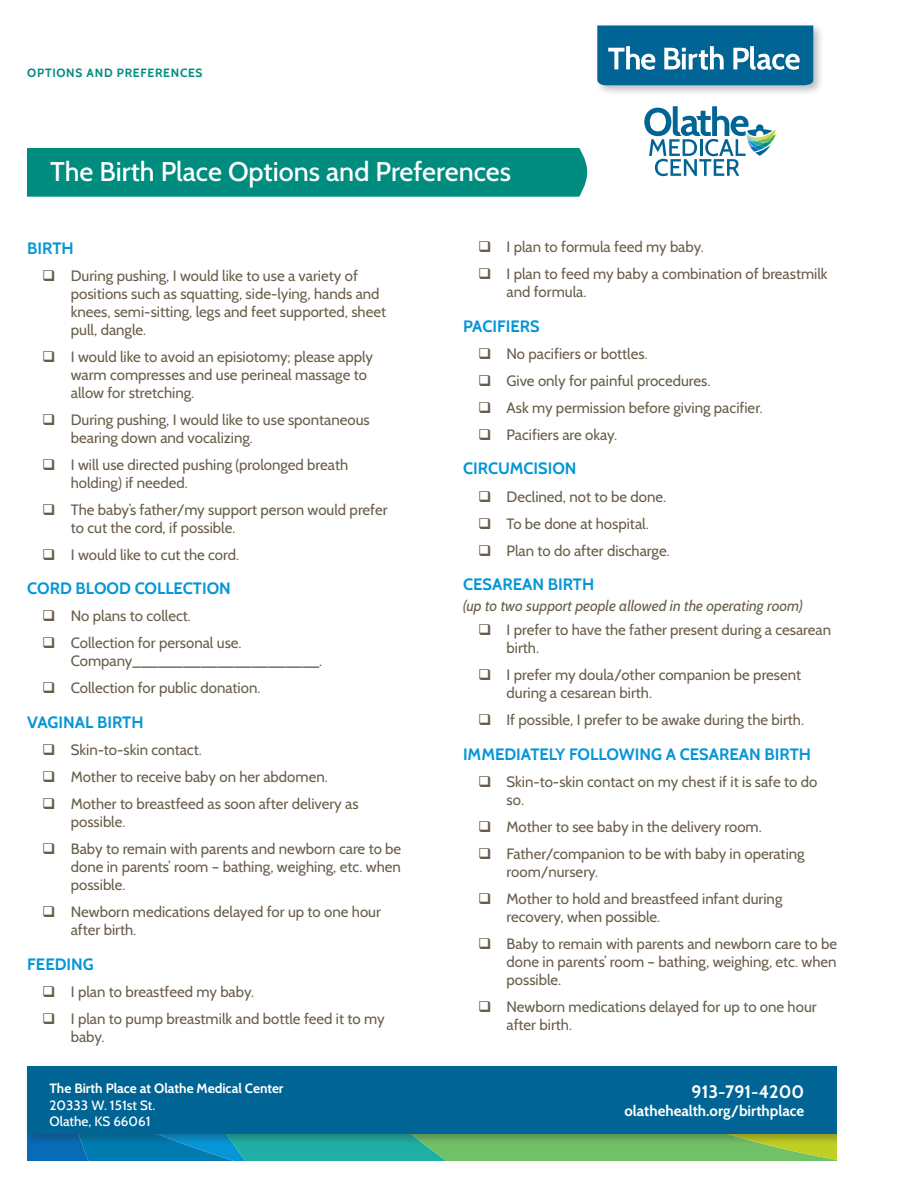
<style>
.page{position:relative;width:918px;height:1188px;background:#fff}
.page>*{position:absolute;margin:0;border:0;box-sizing:border-box;transform-origin:0 0}
.t1{font:500 27px "Cabin";color:#fff}
.t2{font:700 18px "Cabin";color:#fff}
.green_header_11{font:700 16.5px "Cabin";color:#0696d7}
.hanging_indent{font:15px/18px "Cabin";color:#685d49}
.cabin_10_12{font:italic 15px "Cabin";color:#685d49}
.t3{font:700 15px "Cabin";color:#fff}
.t4{font:700 13.5px "Cabin";color:#fff}
.t5{font:500 13.5px "Cabin";color:#fff}
.t6{font:700 12px "Cabin";letter-spacing:.06em;color:#008c7f}
</style>
<div class="page">
<div style="left:594px;top:22px;width:231px;height:75px;background:#231f20;opacity:.3"></div>
<svg style="left:597px;top:26px;width:216px;height:59px;background:#2379a2"></svg>
<div style="left:27px;top:148px;width:560px;height:49px;background:#008c7f"></div>
<svg style="left:644px;top:106px;width:132px;height:70px"></svg>
<svg style="left:27px;top:1145px;width:810px;height:16px;background:#43aa88"></svg>
<div style="left:24px;top:1063px;width:824px;height:82px;background:#231f20;opacity:.3"></div>
<div style="left:27px;top:1066px;width:810px;height:68px;background:#006494"></div>
<div style="left:837px;top:1062px;width:23px;height:113px;background:#fff"></div>
<p class="t6" style="left:27px;top:66px;width:177px">OPTIONS AND PREFERENCES</p>
<p class="t1" style="left:50px;top:155px;width:462px">The Birth Place Options and Preferences</p>
<p class="green_header_11" style="left:27px;top:238px;width:48px">BIRTH</p>
<p class="hanging_indent" style="left:71px;top:266px;width:317px;text-indent:-28px">❑ During pushing, I would like to use a variety of positions such as squatting, side-lying, hands and knees, semi-sitting, legs and feet supported, sheet pull, dangle.</p>
<p class="hanging_indent" style="left:71px;top:347px;width:304px;text-indent:-28px">❑ I would like to avoid an episiotomy; please apply warm compresses and use perineal massage to allow for stretching.</p>
<p class="hanging_indent" style="left:71px;top:410px;width:301px;text-indent:-28px">❑ During pushing, I would like to use spontaneous bearing down and vocalizing.</p>
<p class="hanging_indent" style="left:71px;top:455px;width:279px;text-indent:-28px">❑ I will use directed pushing (prolonged breath holding) if needed.</p>
<p class="hanging_indent" style="left:71px;top:500px;width:318px;text-indent:-28px">❑ The baby’s father/my support person would prefer to cut the cord, if possible.</p>
<p class="hanging_indent" style="left:42px;top:545px;width:198px">❑ I would like to cut the cord.</p>
<p class="green_header_11" style="left:27px;top:578px;width:205px">CORD BLOOD COLLECTION</p>
<p class="hanging_indent" style="left:42px;top:607px;width:150px">❑ No plans to collect.</p>
<p class="hanging_indent" style="left:71px;top:634px;width:253px;text-indent:-28px">❑ Collection for personal use.<br>Company______________________.</p>
<p class="hanging_indent" style="left:42px;top:679px;width:220px">❑ Collection for public donation.</p>
<p class="green_header_11" style="left:27px;top:712px;width:118px">VAGINAL BIRTH</p>
<p class="hanging_indent" style="left:42px;top:741px;width:161px">❑ Skin-to-skin contact.</p>
<p class="hanging_indent" style="left:42px;top:768px;width:287px">❑ Mother to receive baby on her abdomen.</p>
<p class="hanging_indent" style="left:71px;top:795px;width:289px;text-indent:-28px">❑ Mother to breastfeed as soon after delivery as possible.</p>
<p class="hanging_indent" style="left:71px;top:840px;width:332px;text-align:justify;text-indent:-28px">❑ Baby to remain with parents and newborn care to be done in parents’ room – bathing, weighing, etc. when possible.</p>
<p class="hanging_indent" style="left:71px;top:903px;width:312px;text-indent:-28px">❑ Newborn medications delayed for up to one hour after birth.</p>
<p class="green_header_11" style="left:27px;top:954px;width:68px">FEEDING</p>
<p class="hanging_indent" style="left:42px;top:983px;width:213px">❑ I plan to breastfeed my baby.</p>
<p class="hanging_indent" style="left:71px;top:1010px;width:315px;text-indent:-28px">❑ I plan to pump breastmilk and bottle feed it to my baby.</p>
<p class="t4" style="left:50px;top:1081px;width:236px">The Birth Place at Olathe Medical Center</p>
<p class="t5" style="left:50px;top:1097px;width:107px">20333 W. 151st St.</p>
<p class="t5" style="left:50px;top:1114px;width:103px">Olathe, KS 66061</p>
<p class="hanging_indent" style="left:478px;top:238px;width:227px">❑ I plan to formula feed my baby.</p>
<p class="hanging_indent" style="left:507px;top:265px;width:323px;text-indent:-28px">❑ I plan to feed my baby a combination of breastmilk and formula.</p>
<p class="green_header_11" style="left:463px;top:316px;width:78px">PACIFIERS</p>
<p class="hanging_indent" style="left:478px;top:344px;width:171px">❑ No pacifiers or bottles.</p>
<p class="hanging_indent" style="left:478px;top:371px;width:234px">❑ Give only for painful procedures.</p>
<p class="hanging_indent" style="left:478px;top:398px;width:286px">❑ Ask my permission before giving pacifier.</p>
<p class="hanging_indent" style="left:478px;top:425px;width:141px">❑ Pacifiers are okay.</p>
<p class="green_header_11" style="left:463px;top:459px;width:115px">CIRCUMCISION</p>
<p class="hanging_indent" style="left:478px;top:487px;width:190px">❑ Declined, not to be done.</p>
<p class="hanging_indent" style="left:478px;top:514px;width:172px">❑ To be done at hospital.</p>
<p class="hanging_indent" style="left:478px;top:541px;width:193px">❑ Plan to do after discharge.</p>
<p class="green_header_11" style="left:463px;top:574px;width:133px">CESAREAN BIRTH</p>
<p class="cabin_10_12" style="left:463px;top:597px;width:341px">(up to two support people allowed in the operating room)</p>
<p class="hanging_indent" style="left:507px;top:621px;width:326px;text-indent:-28px">❑ I prefer to have the father present during a cesarean birth.</p>
<p class="hanging_indent" style="left:507px;top:666px;width:296px;text-indent:-28px">❑ I prefer my doula/other companion be present during a cesarean birth.</p>
<p class="hanging_indent" style="left:478px;top:711px;width:328px">❑ If possible, I prefer to be awake during the birth.</p>
<p class="green_header_11" style="left:463px;top:744px;width:349px">IMMEDIATELY FOLLOWING A CESAREAN BIRTH</p>
<p class="hanging_indent" style="left:507px;top:773px;width:312px;text-indent:-28px">❑ Skin-to-skin contact on my chest if it is safe to do so.</p>
<p class="hanging_indent" style="left:478px;top:818px;width:285px">❑ Mother to see baby in the delivery room.</p>
<p class="hanging_indent" style="left:507px;top:845px;width:300px;text-indent:-28px">❑ Father/companion to be with baby in operating room/nursery.</p>
<p class="hanging_indent" style="left:507px;top:890px;width:277px;text-indent:-28px">❑ Mother to hold and breastfeed infant during recovery, when possible.</p>
<p class="hanging_indent" style="left:507px;top:935px;width:332px;text-align:justify;text-indent:-28px">❑ Baby to remain with parents and newborn care to be done in parents’ room – bathing, weighing, etc. when possible.</p>
<p class="hanging_indent" style="left:507px;top:998px;width:312px;text-indent:-28px">❑ Newborn medications delayed for up to one hour after birth.</p>
<p class="t2" style="left:692px;top:1081px;width:114px">913-791-4200</p>
<p class="t3" style="left:625px;top:1102px;width:181px">olathehealth.org/birthplace</p>
</div>
